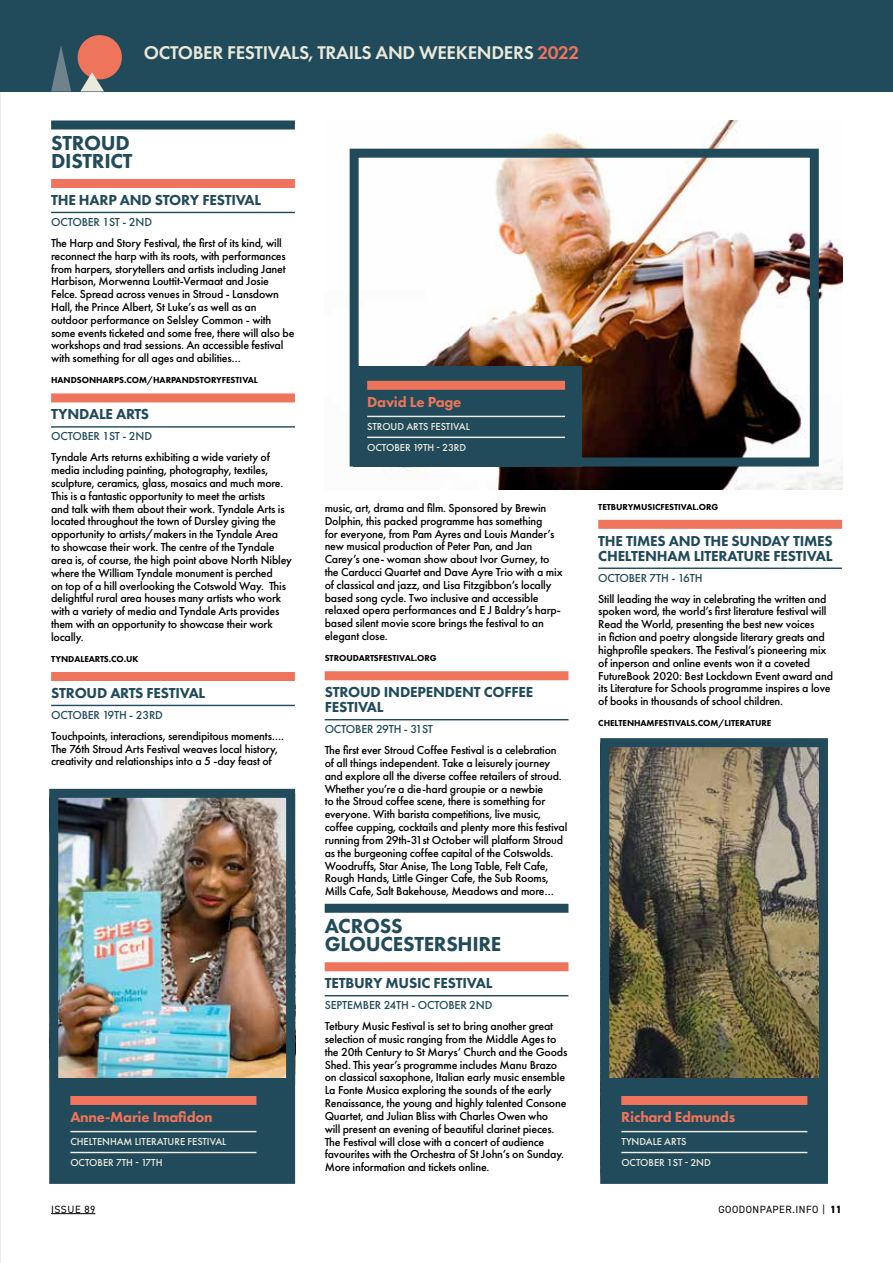
<style>
.page{position:relative;width:893px;height:1263px;background:#fff}
.page>*{position:absolute;margin:0;border:0;box-sizing:border-box;transform-origin:0 0}
.t1{font:800 21px/18px "Futura PT";letter-spacing:-.015em;color:#214b5a}
.t2{font:600 19.05px "Futura PT";letter-spacing:-.015em;color:#ebe9db}
.t3{font:800 15px/15px "Futura PT";letter-spacing:-.015em;color:#214b5a}
.t4{font:800 15px "Futura PT";letter-spacing:-.015em;color:#ee745b}
.t5{font:500 12px/12.9px "Futura PT";letter-spacing:-.015em;color:#000}
.t6{font:500 12px "Futura PT";letter-spacing:-.015em;color:#214b5a}
.t7{font:500 10.5px/20.9px "Futura PT";letter-spacing:-.005em;color:#f0ede3}
.t8{font:10.5px "DIN2014";letter-spacing:.05em;color:#000}
.t9{font:800 9px "Futura PT";letter-spacing:-.005em;color:#000}
.s1{color:#ee745b}
.s2{font-weight:800}
</style>
<div class="page">
<hr style="left:0;top:0;width:1px;height:1263px;background:#e9ecf1">
<hr style="left:51px;top:1213px;width:44px;height:1px;background:#000">
<div style="left:51px;top:120px;width:244px;height:9px;background:#214b5a"></div>
<div style="left:51px;top:179px;width:244px;height:9px;background:#ee745b"></div>
<hr style="left:51px;top:212px;width:244px;height:1px;background:#214b5a">
<div style="left:51px;top:393px;width:244px;height:9px;background:#ee745b"></div>
<hr style="left:51px;top:426px;width:244px;height:2px;background:#214b5a">
<div style="left:51px;top:672px;width:244px;height:9px;background:#ee745b"></div>
<hr style="left:51px;top:705px;width:244px;height:1px;background:#214b5a">
<div style="left:325px;top:671px;width:243px;height:9px;background:#ee745b"></div>
<hr style="left:325px;top:719px;width:243px;height:1px;background:#214b5a">
<div style="left:325px;top:904px;width:243px;height:9px;background:#214b5a"></div>
<div style="left:325px;top:962px;width:243px;height:9px;background:#ee745b"></div>
<hr style="left:325px;top:995px;width:243px;height:1px;background:#214b5a">
<div style="left:598px;top:520px;width:244px;height:9px;background:#ee745b"></div>
<hr style="left:598px;top:567px;width:244px;height:2px;background:#214b5a">
<img style="left:349px;top:120px;width:494px;height:370px">
<div style="left:354px;top:366px;width:228px;height:100px;background:#214b5a"></div>
<div style="left:367px;top:381px;width:198px;height:9px;background:#ee745b"></div>
<hr style="left:367px;top:416px;width:198px;height:1px;background:#f0ede3">
<hr style="left:367px;top:437px;width:198px;height:1px;background:#f0ede3">
<div style="left:350px;top:149px;width:469px;height:317px;border:9px solid #214b5a"></div>
<div style="left:0;top:0;width:893px;height:91px;background:#214b5a"></div>
<div style="left:78px;top:35px;width:44px;height:44px;background:#ee745b;border-radius:50%"></div>
<svg style="left:51px;top:46px;width:20px;height:45px"></svg>
<svg style="left:80px;top:72px;width:24px;height:19px"></svg>
<img style="left:610px;top:748px;width:208px;height:331px">
<div style="left:600px;top:738px;width:228px;height:446px;border:9px solid #214b5a"></div>
<div style="left:608px;top:1079px;width:211px;height:100px;background:#214b5a"></div>
<div style="left:621px;top:1096px;width:186px;height:9px;background:#ee745b"></div>
<hr style="left:621px;top:1131px;width:186px;height:1px;background:#f0ede3">
<hr style="left:621px;top:1152px;width:186px;height:1px;background:#f0ede3">
<img style="left:59px;top:799px;width:226px;height:280px">
<div style="left:49px;top:789px;width:246px;height:395px;border:9px solid #214b5a"></div>
<div style="left:57px;top:1079px;width:232px;height:100px;background:#214b5a"></div>
<div style="left:70px;top:1096px;width:186px;height:9px;background:#ee745b"></div>
<hr style="left:70px;top:1131px;width:186px;height:1px;background:#f0ede3">
<hr style="left:70px;top:1152px;width:186px;height:1px;background:#f0ede3">
<h2 class="t2" style="left:144px;top:41px;width:437px">OCTOBER FESTIVALS, TRAILS AND WEEKENDERS <span class="s1">2022</span></h2>
<h1 class="t1" style="left:51px;top:134px;width:83px">STROUD<br>DISTRICT</h1>
<p class="t3" style="left:51px;top:192px;width:212px">THE HARP AND STORY FESTIVAL</p>
<p class="t6" style="left:51px;top:215px;width:103px">OCTOBER 1ST - 2ND</p>
<p class="t5" style="left:51px;top:236px;width:245px">The Harp and Story Festival, the first of its kind, will reconnect the harp with its roots, with performances from harpers, storytellers and artists including Janet Harbison, Morwenna Louttit-Vermaat and Josie Felce. Spread across venues in Stroud - Lansdown Hall, the Prince Albert, St Luke’s as well as an outdoor performance on Selsley Common - with some events ticketed and some free, there will also be workshops and trad sessions. An accessible festival with something for all ages and abilities…</p>
<p class="t9" style="left:51px;top:375px;width:208px">HANDSONHARPS.COM/HARPANDSTORYFESTIVAL</p>
<p class="t3" style="left:51px;top:407px;width:100px">TYNDALE ARTS</p>
<p class="t6" style="left:51px;top:429px;width:103px">OCTOBER 1ST - 2ND</p>
<p class="t5" style="left:51px;top:451px;width:242px">Tyndale Arts returns exhibiting a wide variety of media including painting, photography, textiles, sculpture, ceramics, glass, mosaics and much more.<br>This is a fantastic opportunity to meet the artists<br>and talk with them about their work. Tyndale Arts is located throughout the town of Dursley giving the opportunity to artists/makers in the Tyndale Area<br>to showcase their work. The centre of the Tyndale area is, of course, the high point above North Nibley where the William Tyndale monument is perched<br>on top of a hill overlooking the Cotswold Way. This delightful rural area houses many artists who work with a variety of media and Tyndale Arts provides them with an opportunity to showcase their work locally.</p>
<p class="t9" style="left:51px;top:653px;width:89px">TYNDALEARTS.CO.UK</p>
<p class="t3" style="left:51px;top:685px;width:156px">STROUD ARTS FESTIVAL</p>
<p class="t6" style="left:51px;top:708px;width:113px">OCTOBER 19TH - 23RD</p>
<p class="t5" style="left:51px;top:729px;width:234px">Touchpoints, interactions, serendipitous moments….<br>The 76th Stroud Arts Festival weaves local history, creativity and relationships into a 5 -day feast of</p>
<p class="t4" style="left:70px;top:1107px;width:144px">Anne-Marie Imafidon</p>
<p class="t7" style="left:70px;top:1131px;width:157px">CHELTENHAM LITERATURE FESTIVAL<br>OCTOBER 7TH - 17TH</p>
<p class="t4" style="left:367px;top:392px;width:96px">David Le Page</p>
<p class="t7" style="left:367px;top:416px;width:104px">STROUD ARTS FESTIVAL<br>OCTOBER 19TH - 23RD</p>
<p class="t5" style="left:325px;top:501px;width:239px">music, art, drama and film. Sponsored by Brewin Dolphin, this packed programme has something<br>for everyone, from Pam Ayres and Louis Mander’s new musical production of Peter Pan, and Jan Carey’s one- woman show about Ivor Gurney, to the Carducci Quartet and Dave Ayre Trio with a mix of classical and jazz, and Lisa Fitzgibbon’s locally based song cycle. Two inclusive and accessible relaxed opera performances and E J Baldry’s harp&shy;based silent movie score brings the festival to an elegant close.</p>
<p class="t9" style="left:325px;top:652px;width:113px">STROUDARTSFESTIVAL.ORG</p>
<p class="t3" style="left:325px;top:684px;width:210px">STROUD INDEPENDENT COFFEE<br>FESTIVAL</p>
<p class="t6" style="left:325px;top:722px;width:110px">OCTOBER 29TH - 31ST</p>
<p class="t5" style="left:325px;top:744px;width:244px">The first ever Stroud Coffee Festival is a celebration of all things independent. Take a leisurely journey and explore all the diverse coffee retailers of stroud.<br>Whether you’re a die-hard groupie or a newbie<br>to the Stroud coffee scene, there is something for everyone. With barista competitions, live music, coffee cupping, cocktails and plenty more this festival running from 29th-31st October will platform Stroud as the burgeoning coffee capital of the Cotswolds.<br>Woodruffs, Star Anise, The Long Table, Felt Cafe, Rough Hands, Little Ginger Cafe, the Sub Rooms, Mills Cafe, Salt Bakehouse, Meadows and more…</p>
<h1 class="t1" style="left:325px;top:917px;width:178px">ACROSS<br>GLOUCESTERSHIRE</h1>
<p class="t3" style="left:325px;top:975px;width:169px">TETBURY MUSIC FESTIVAL</p>
<p class="t6" style="left:325px;top:998px;width:169px">SEPTEMBER 24TH - OCTOBER 2ND</p>
<p class="t5" style="left:325px;top:1020px;width:244px">Tetbury Music Festival is set to bring another great selection of music ranging from the Middle Ages to the 20th Century to St Marys’ Church and the Goods Shed. This year’s programme includes Manu Brazo on classical saxophone, Italian early music ensemble La Fonte Musica exploring the sounds of the early Renaissance, the young and highly talented Consone Quartet, and Julian Bliss with Charles Owen who<br>will present an evening of beautiful clarinet pieces.<br>The Festival will close with a concert of audience favourites with the Orchestra of St John’s on Sunday.<br>More information and tickets online.</p>
<p class="t9" style="left:598px;top:501px;width:122px">TETBURYMUSICFESTIVAL.ORG</p>
<p class="t3" style="left:598px;top:533px;width:236px">THE TIMES AND THE SUNDAY TIMES<br>CHELTENHAM LITERATURE FESTIVAL</p>
<p class="t6" style="left:598px;top:570px;width:106px">OCTOBER 7TH - 16TH</p>
<p class="t5" style="left:598px;top:592px;width:236px">Still leading the way in celebrating the written and spoken word, the world’s first literature festival will Read the World, presenting the best new voices<br>in fiction and poetry alongside literary greats and highprofile speakers. The Festival’s pioneering mix of inperson and online events won it a coveted FutureBook 2020: Best Lockdown Event award and its Literature for Schools programme inspires a love of books in thousands of school children.</p>
<p class="t9" style="left:598px;top:717px;width:174px">CHELTENHAMFESTIVALS.COM/LITERATURE</p>
<p class="t4" style="left:621px;top:1107px;width:115px">Richard Edmunds</p>
<p class="t7" style="left:621px;top:1131px;width:91px">TYNDALE ARTS<br>OCTOBER 1ST - 2ND</p>
<p class="t8" style="left:51px;top:1202px;width:46px">ISSUE 89</p>
<p class="t8" style="left:718px;top:1202px;width:125px">GOODONPAPER.INFO | <span class="s2">11</span></p>
</div>
